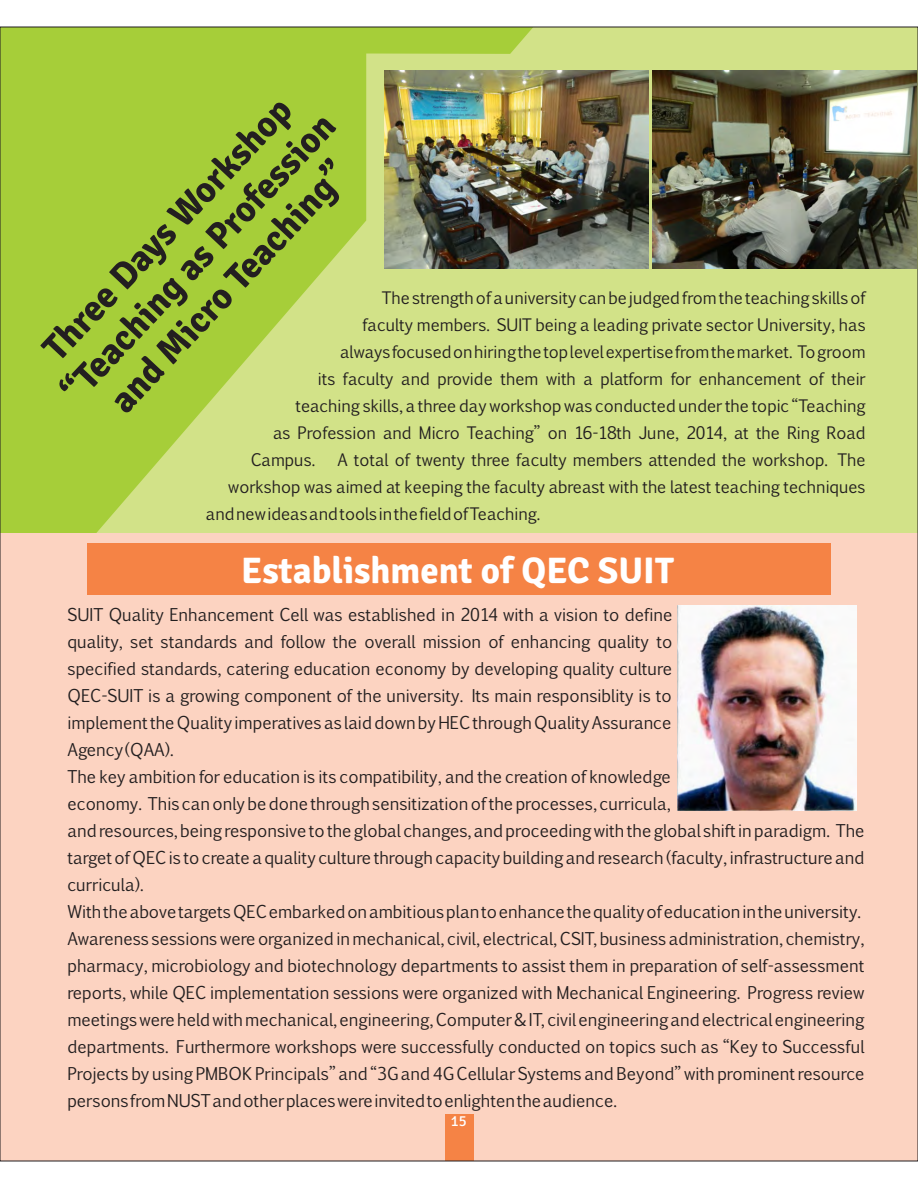
<style>
.page{position:relative;width:918px;height:1188px;background:#fff}
.page>*{position:absolute;margin:0;border:0;box-sizing:border-box;transform-origin:0 0}
.t1{font:700 36.9px/42.5px "Signika";color:#231f20;text-align:center}
.t2{font:700 36.9px "Signika";color:#fff}
.t3{font:16.8px/27px "Euphemia CAS";color:#231f20}
.t4{font:16.5px "Euphemia CAS";color:#231f20}
.t5{font:15px "Signika";color:#fff}
</style>
<div class="page">
<div style="left:0;top:27px;width:918px;height:1134px;background:#d2e288"></div>
<svg style="left:2px;top:29px;width:627px;height:504px;fill:#a6ce39"></svg>
<img style="left:384px;top:71px;width:264px;height:198px">
<img style="left:653px;top:71px;width:263px;height:198px">
<div style="left:0;top:533px;width:918px;height:628px;background:#fcd3c1"></div>
<div style="left:87px;top:544px;width:744px;height:51px;background:#f58345"></div>
<div style="left:445px;top:1114px;width:28px;height:47px;background:#f58345"></div>
<img style="left:678px;top:605px;width:179px;height:205px">
<h1 class="t1" style="left:22px;top:354px;width:383px;rotate:-47deg">Three Days Workshop “Teaching as Profession and Micro Teaching”</h1>
<p class="t4" style="left:382px;top:291px;width:485px">The strength of a university can be judged from the teaching skills of</p>
<p class="t4" style="left:363px;top:318px;width:505px">faculty members. SUIT being a leading private sector University, has</p>
<p class="t4" style="left:340px;top:345px;width:527px">always focused on hiring the top level expertise from the market. To groom</p>
<p class="t4" style="left:318px;top:372px;width:549px">its faculty and provide them with a platform for enhancement of their</p>
<p class="t4" style="left:295px;top:399px;width:572px">teaching skills, a three day workshop was conducted under the topic “Teaching</p>
<p class="t4" style="left:273px;top:426px;width:594px">as Profession and Micro Teaching” on 16-18th June, 2014, at the Ring Road</p>
<p class="t4" style="left:251px;top:453px;width:66px">Campus.</p>
<p class="t4" style="left:338px;top:453px;width:530px">A total of twenty three faculty members attended the workshop. The</p>
<p class="t4" style="left:228px;top:480px;width:639px">workshop was aimed at keeping the faculty abreast with the latest teaching techniques</p>
<p class="t4" style="left:206px;top:507px;width:336px">and new ideas and tools in the field of Teaching.</p>
<h1 class="t2" style="left:241px;top:548px;width:434px">Establishment of QEC SUIT</h1>
<p class="t3" style="left:67px;top:603px;width:799px">SUIT Quality Enhancement Cell was established in 2014 with a vision to define<br>quality, set standards and follow the overall mission of enhancing quality to<br>specified standards, catering education economy by developing quality culture<br>QEC-SUIT is a growing component of the university. Its main responsiblity is to<br>implement the Quality imperatives as laid down by HEC through Quality Assurance<br>Agency (QAA).<br>The key ambition for education is its compatibility, and the creation of knowledge<br>economy. This can only be done through sensitization of the processes, curricula,<br>and resources, being responsive to the global changes, and proceeding with the global shift in paradigm. The target of QEC is to create a quality culture through capacity building and research (faculty, infrastructure and curricula).<br>With the above targets QEC embarked on ambitious plan to enhance the quality of education in the university.<br>Awareness sessions were organized in mechanical, civil, electrical, CSIT, business administration, chemistry, pharmacy, microbiology and biotechnology departments to assist them in preparation of self-assessment reports, while QEC implementation sessions were organized with Mechanical Engineering. Progress review meetings were held with mechanical, engineering, Computer &amp; IT, civil engineering and electrical engineering departments. Furthermore workshops were successfully conducted on topics such as “Key to Successful Projects by using PMBOK Principals” and “3G and 4G Cellular Systems and Beyond” with prominent resource persons from NUST and other places were invited to enlighten the audience.</p>
<p class="t5" style="left:451px;top:1112px;width:17px">15</p>
</div>
